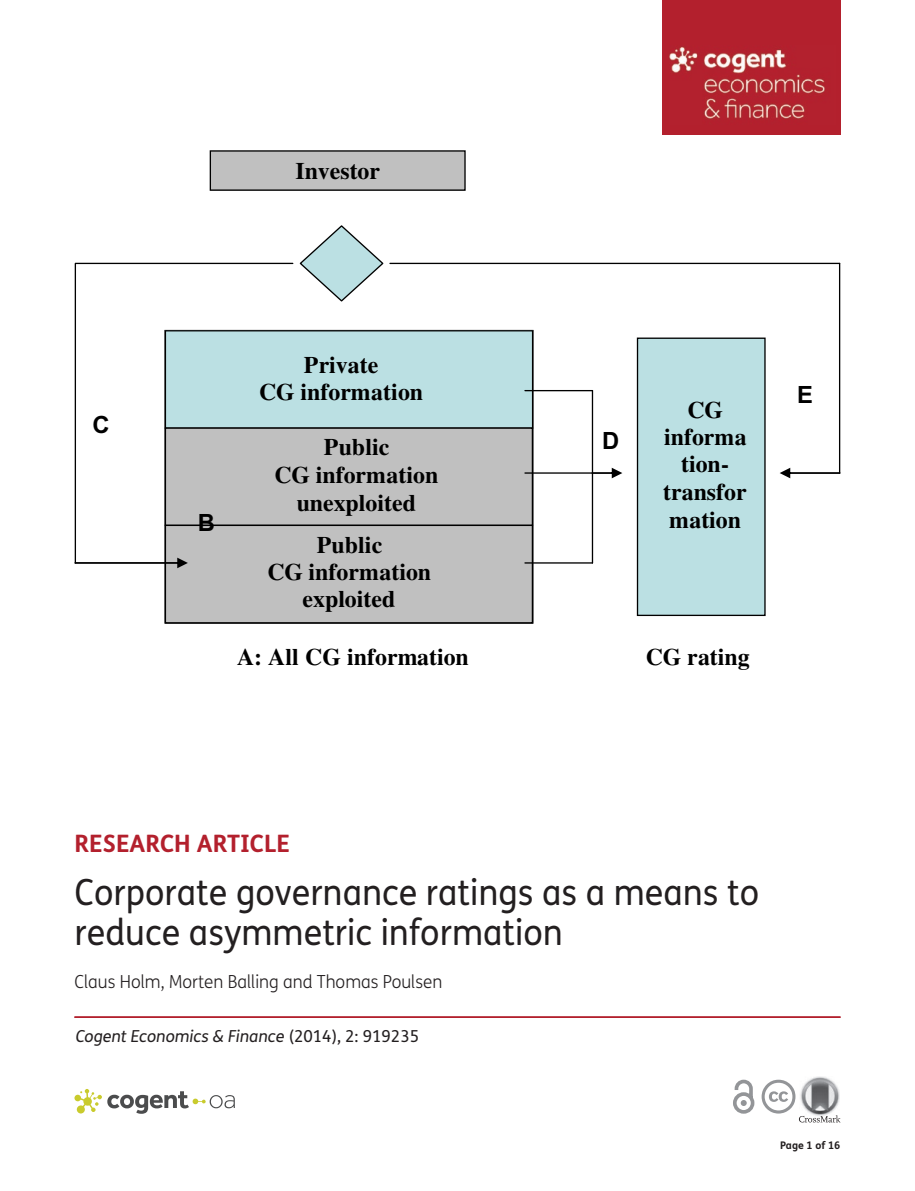
<style>
.page{position:relative;width:915px;height:1191px;background:#fff}
.page>*{position:absolute;margin:0;border:0;box-sizing:border-box;transform-origin:0 0}
.t1{font:36px/40.5px "FS Me Pro";color:#231f20;scale:.95 1}
.t2{font:700 24px "FS Me Pro";color:#b3202d}
.t3{font:700 23.7px/27.5px "Times";color:#000;text-align:center}
.t4{font:700 23.7px "Arial";color:#000}
.t5{font:300 18px "FS Me Pro";color:#231f20;scale:.95 1}
.t6{font:italic 16.5px "FS Me Pro";color:#231f20}
.t7{font:700 10.5px "FS Me Pro";color:#231f20}
.s1{font-style:normal}
</style>
<div class="page">
<div style="left:661px;top:0;width:179px;height:134px;background:#b3202d"></div>
<img style="left:669px;top:46px;width:156px;height:73px">
<svg style="left:733px;top:1079px;width:21px;height:34px"></svg>
<hr style="left:74px;top:1016px;width:766px;height:2px;background:#b3202d">
<img style="left:811px;top:1076px;width:18px;height:3px">
<svg style="left:761px;top:1079px;width:79px;height:43px"></svg>
<div style="left:637px;top:338px;width:127px;height:277px;background:#bbe0e3"></div>
<div style="left:636px;top:337px;width:129px;height:279px;border:1px solid #000"></div>
<div style="left:165px;top:331px;width:367px;height:97px;background:#bbe0e3"></div>
<div style="left:165px;top:428px;width:367px;height:97px;background:#c0c0c0"></div>
<div style="left:165px;top:525px;width:367px;height:98px;background:#c0c0c0"></div>
<div style="left:165px;top:525px;width:368px;height:98px;border:1px solid #000"></div>
<div style="left:210px;top:151px;width:255px;height:39px;background:#c0c0c0"></div>
<div style="left:209px;top:150px;width:256px;height:41px;border:1px solid #000"></div>
<svg style="left:74px;top:225px;width:310px;height:332px"></svg>
<svg style="left:74px;top:557px;width:114px;height:11px"></svg>
<hr style="left:390px;top:263px;width:449px;height:1px;background:#000">
<hr style="left:525px;top:390px;width:67px;height:1px;background:#000">
<hr style="left:525px;top:472px;width:67px;height:2px;background:#000">
<hr style="left:525px;top:562px;width:67px;height:1px;background:#000">
<hr style="left:591px;top:390px;width:2px;height:173px;background:#000">
<svg style="left:591px;top:468px;width:31px;height:10px"></svg>
<hr style="left:838px;top:263px;width:2px;height:210px;background:#000">
<svg style="left:779px;top:468px;width:61px;height:10px"></svg>
<svg style="left:74px;top:1089px;width:161px;height:24px"></svg>
<p class="t3" style="left:295px;top:157px;width:86px">Investor</p>
<p class="t4" style="left:92px;top:408px;width:19px">C</p>
<p class="t4" style="left:198px;top:506px;width:19px">B</p>
<p class="t3" style="left:259px;top:350px;width:165px">Private<br>CG information</p>
<p class="t3" style="left:274px;top:432px;width:165px">Public<br>CG information unexploited</p>
<p class="t3" style="left:267px;top:530px;width:165px">Public<br>CG information exploited</p>
<p class="t3" style="left:237px;top:643px;width:233px">A: All CG information</p>
<p class="t4" style="left:602px;top:424px;width:19px">D</p>
<p class="t3" style="left:663px;top:395px;width:85px">CG informa tion&shy;transfor mation</p>
<p class="t3" style="left:645px;top:643px;width:105px">CG rating</p>
<p class="t4" style="left:796px;top:378px;width:17px">E</p>
<p class="t2" style="left:74px;top:824px;width:217px">RESEARCH ARTICLE</p>
<h1 class="t1" style="left:74px;top:871px;width:722px">Corporate governance ratings as a means to reduce asymmetric information</h1>
<p class="t5" style="left:74px;top:969px;width:388px">Claus Holm, Morten Balling and Thomas Poulsen</p>
<p class="t6" style="left:76px;top:1024px;width:345px">Cogent Economics &amp; Finance <span class="s1">(2014), 2: 919235</span></p>
<p class="t7" style="left:780px;top:1137px;width:62px">PAGE 1 OF 16</p>
</div>
